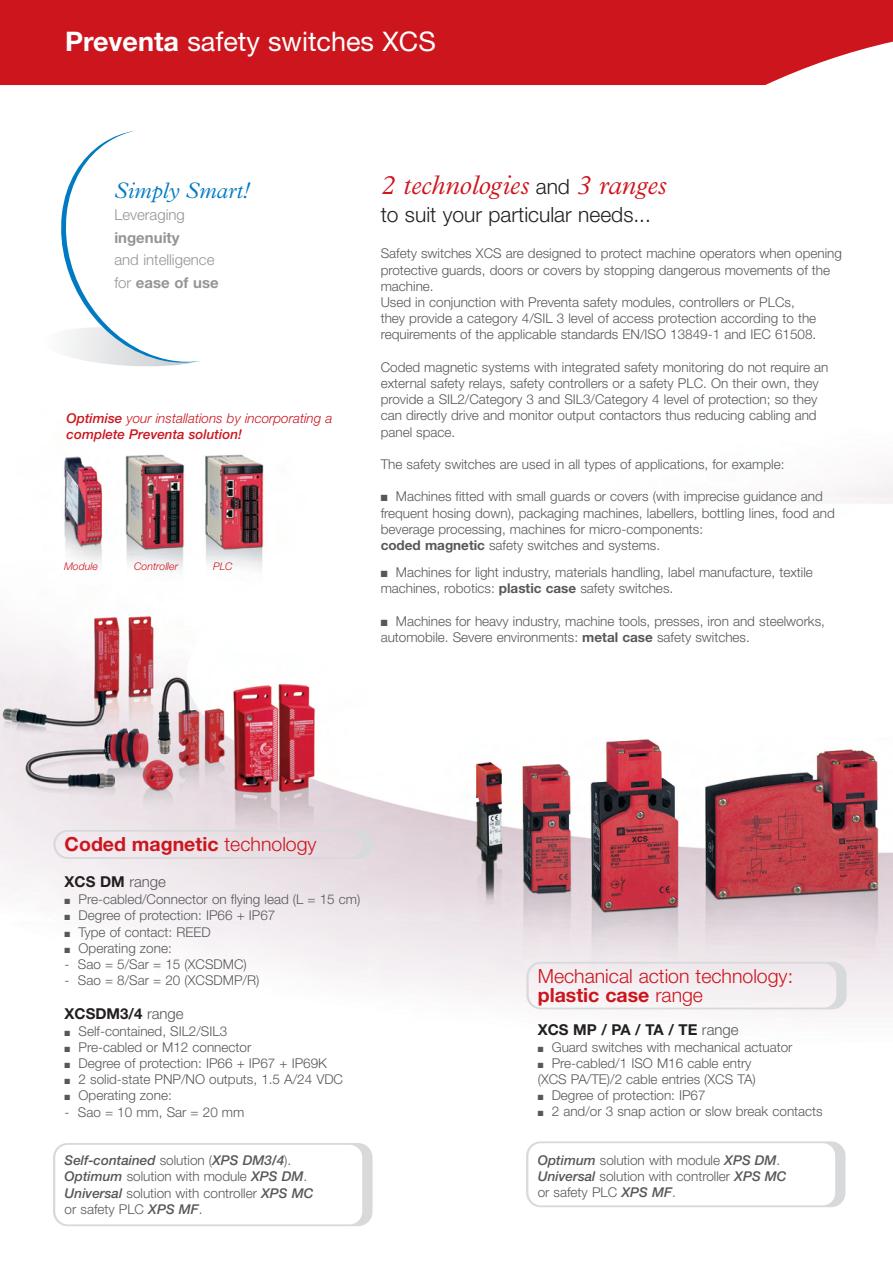
<style>
.page{position:relative;width:893px;height:1263px;background:#fff}
.page>*{position:absolute;margin:0;border:0;box-sizing:border-box;transform-origin:0 0}
.t1{font:27px "Helvetica Neue";color:#fff}
.t2{font:italic 300 27px "Plantin";color:#cd151d}
.t3{font:italic 300 22.5px "Plantin";color:#007ac2}
.t4{font:300 21px "Helvetica Neue";color:#231f20}
.t5{font:300 19.5px/19.5px "Helvetica Neue";color:#cd151d}
.t6{font:700 19.5px "Helvetica Neue";color:#cd151d}
.t7{font:700 15px "Helvetica Neue";color:#231f20}
.t8{font:300 15px/22.5px "Helvetica Neue";color:#939598}
.t9{font:700 15px "Helvetica Neue";color:#939598}
.t10{font:300 13.5px/16.2px "Helvetica Neue";color:#57585a}
.t11{font:italic 500 13.5px/16.2px "Helvetica Neue";color:#cd151d}
.t12{font:italic 300 10.5px "Helvetica Neue";color:#cd151d}
.s1{font-weight:700}
.s2{font-weight:300}
.s3{font-family:"Helvetica Neue";font-style:normal;font-size:21px;color:#231f20}
.s4{font-weight:300;color:#57585a}
.s5{font-weight:500;font-style:italic}
</style>
<div class="page">
<img style="left:0;top:85px;width:893px;height:1129px">
<div style="left:0;top:0;width:893px;height:85px;background:#cd151d"></div>
<svg style="left:526px;top:1141px;width:319px;height:66px"></svg>
<svg style="left:526px;top:962px;width:321px;height:47px"></svg>
<svg style="left:43px;top:130px;width:158px;height:236px"></svg>
<svg style="left:53px;top:1143px;width:319px;height:83px"></svg>
<svg style="left:53px;top:830px;width:320px;height:29px;background:#e7e0e4"></svg>
<h1 class="t1" style="left:65px;top:32px;width:372px"><span class="s1">Preventa</span> safety switches XCS</h1>
<h2 class="t3" style="left:114px;top:182px;width:136px">Simply Smart!</h2>
<p class="t8" style="left:114px;top:205px;width:72px">Leveraging</p>
<p class="t9" style="left:114px;top:232px;width:67px">ingenuity</p>
<p class="t8" style="left:114px;top:250px;width:106px">and intelligence for <span class="s1">ease of use</span></p>
<p class="t11" style="left:67px;top:411px;width:267px">Optimise <span class="s2">your installations by incorporating a </span>complete Preventa solution!</p>
<p class="t12" style="left:64px;top:562px;width:35px">Module</p>
<p class="t12" style="left:134px;top:562px;width:45px">Controller</p>
<p class="t12" style="left:213px;top:562px;width:21px">PLC</p>
<h1 class="t2" style="left:381px;top:175px;width:288px">2 technologies <span class="s3">and</span> 3 ranges</h1>
<h3 class="t4" style="left:381px;top:207px;width:272px">to suit your particular needs...</h3>
<p class="t10" style="left:381px;top:247px;width:463px">Safety switches XCS are designed to protect machine operators when opening protective guards, doors or covers by stopping dangerous movements of the machine.<br>Used in conjunction with Preventa safety modules, controllers or PLCs,<br>they provide a category 4/SIL 3 level of access protection according to the requirements of the applicable standards EN/ISO 13849-1 and IEC 61508.</p>
<p class="t10" style="left:381px;top:360px;width:449px">Coded magnetic systems with integrated safety monitoring do not require an external safety relays, safety controllers or a safety PLC. On their own, they provide a SIL2/Category 3 and SIL3/Category 4 level of protection; so they can directly drive and monitor output contactors thus reducing cabling and panel space.</p>
<p class="t10" style="left:381px;top:457px;width:405px">The safety switches are used in all types of applications, for example:</p>
<p class="t10" style="left:381px;top:490px;width:456px">■ Machines fitted with small guards or covers (with imprecise guidance and frequent hosing down), packaging machines, labellers, bottling lines, food and beverage processing, machines for micro-components:<br><span class="s1">coded magnetic</span> safety switches and systems.</p>
<p class="t10" style="left:381px;top:565px;width:434px">■ Machines for light industry, materials handling, label manufacture, textile machines, robotics: <span class="s1">plastic case</span> safety switches.</p>
<p class="t10" style="left:381px;top:614px;width:446px">■ Machines for heavy industry, machine tools, presses, iron and steelworks, automobile. Severe environments: <span class="s1">metal case</span> safety switches.</p>
<h3 class="t6" style="left:65px;top:837px;width:254px">Coded magnetic <span class="s2">technology</span></h3>
<p class="t7" style="left:65px;top:876px;width:103px">XCS DM <span class="s4">range</span></p>
<p class="t10" style="left:65px;top:892px;width:297px">■ Pre-cabled/Connector on flying lead (L = 15 cm)</p>
<p class="t10" style="left:65px;top:909px;width:212px">■ Degree of protection: IP66 + IP67</p>
<p class="t10" style="left:65px;top:925px;width:148px">■ Type of contact: REED</p>
<p class="t10" style="left:65px;top:941px;width:109px">■ Operating zone:</p>
<p class="t10" style="left:65px;top:957px;width:184px">- Sao = 5/Sar = 15 (XCSDMC)</p>
<p class="t10" style="left:65px;top:973px;width:196px">- Sao = 8/Sar = 20 (XCSDMP/R)</p>
<p class="t7" style="left:65px;top:1008px;width:121px">XCSDM3/4 <span class="s4">range</span></p>
<p class="t10" style="left:65px;top:1024px;width:164px">■ Self-contained, SIL2/SIL3</p>
<p class="t10" style="left:65px;top:1040px;width:188px">■ Pre-cabled or M12 connector</p>
<p class="t10" style="left:65px;top:1056px;width:264px">■ Degree of protection: IP66 + IP67 + IP69K</p>
<p class="t10" style="left:65px;top:1072px;width:280px">■ 2 solid-state PNP/NO outputs, 1.5 A/24 VDC</p>
<p class="t10" style="left:65px;top:1089px;width:109px">■ Operating zone:</p>
<p class="t10" style="left:65px;top:1105px;width:181px">- Sao = 10 mm, Sar = 20 mm</p>
<p class="t10" style="left:65px;top:1153px;width:250px"><span class="s5">Self-contained</span> solution (<span class="s5">XPS DM3/4</span>).<br><span class="s5">Optimum</span> solution with module <span class="s5">XPS DM</span>.<br><span class="s5">Universal</span> solution with controller <span class="s5">XPS MC </span>or safety PLC <span class="s5">XPS MF</span>.</p>
<h3 class="t5" style="left:538px;top:968px;width:257px">Mechanical action technology: <span class="s1">plastic case</span> range</h3>
<p class="t7" style="left:538px;top:1024px;width:202px">XCS MP / PA / TA / TE <span class="s4">range</span></p>
<p class="t10" style="left:538px;top:1040px;width:256px">■ Guard switches with mechanical actuator</p>
<p class="t10" style="left:538px;top:1056px;width:219px">■ Pre-cabled/1 ISO M16 cable entry (XCS PA/TE)/2 cable entries (XCS TA)</p>
<p class="t10" style="left:538px;top:1088px;width:169px">■ Degree of protection: IP67</p>
<p class="t10" style="left:538px;top:1105px;width:286px">■ 2 and/or 3 snap action or slow break contacts</p>
<p class="t10" style="left:538px;top:1153px;width:250px"><span class="s5">Optimum</span> solution with module <span class="s5">XPS DM</span>.<br><span class="s5">Universal</span> solution with controller <span class="s5">XPS MC </span>or safety PLC <span class="s5">XPS MF</span>.</p>
</div>
